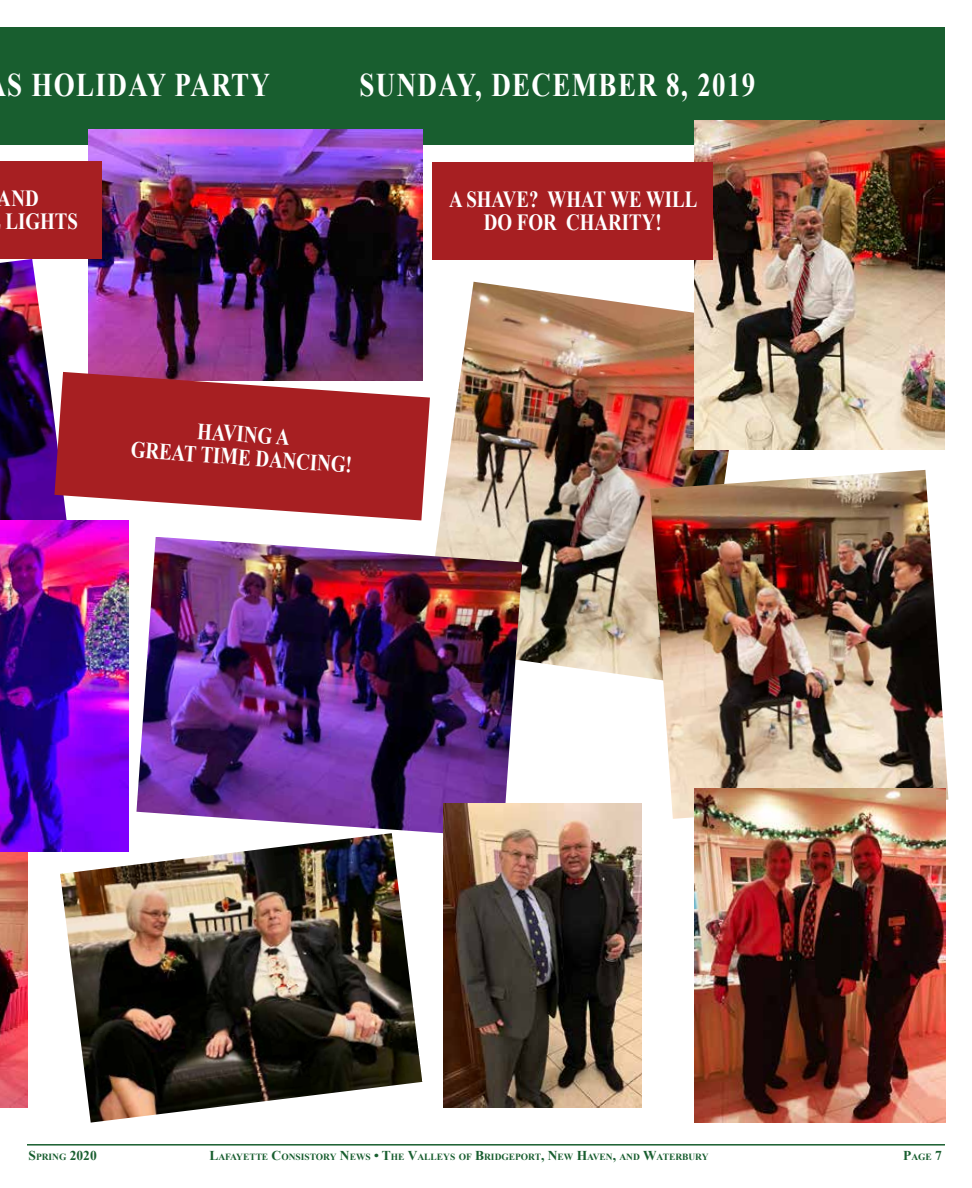
<style>
.page{position:relative;width:972px;height:1188px;background:#fff}
.page>*{position:absolute;margin:0;border:0;box-sizing:border-box;transform-origin:0 0}
.t1{font:700 33px "Times New Roman";letter-spacing:.05em;color:#fff;scale:.82 1}
.t2{font:700 23.1px/23.1px "Times New Roman";color:#fff;text-align:center;scale:.82 1}
.t3{font:700 13.5px "Times New Roman";color:#185e2f}
.t4{font:700 9.45px "Times New Roman";color:#185e2f}
.s1{font-size:9.45px}
.s2{font-size:13.5px}
</style>
<div class="page">
<hr style="left:27px;top:1144px;width:918px;height:2px;background:#185e2f">
<div style="left:0;top:27px;width:945px;height:118px;background:#185e2f"></div>
<img style="left:422px;top:282px;width:325px;height:397px">
<img style="left:650px;top:470px;width:298px;height:349px">
<img style="left:695px;top:121px;width:249px;height:328px">
<div style="left:433px;top:162px;width:280px;height:98px;background:#a71f22"></div>
<img style="left:0;top:851px;width:27px;height:256px">
<img style="left:0;top:259px;width:64px;height:261px">
<img style="left:88px;top:129px;width:334px;height:243px">
<img style="left:136px;top:537px;width:386px;height:297px">
<img style="left:60px;top:833px;width:362px;height:290px">
<img style="left:0;top:520px;width:129px;height:331px">
<img style="left:694px;top:788px;width:251px;height:335px">
<img style="left:443px;top:804px;width:199px;height:303px">
<svg style="left:54px;top:372px;width:376px;height:148px;background:#b03d43"></svg>
<div style="left:0;top:161px;width:101px;height:98px;background:#a71f22"></div>
<h1 class="t1" style="left:7px;top:62px;width:322px">S HOLIDAY PARTY</h1>
<h1 class="t1" style="left:360px;top:62px;width:484px">SUNDAY, DECEMBER 8, 2019</h1>
<h2 class="t2" style="left:6px;top:186px;width:90px;text-align:left;text-indent:-8px">AND<br>LIGHTS</h2>
<h2 class="t2" style="left:133px;top:414px;width:272px;rotate:4deg">HAVING A<br>GREAT TIME DANCING!</h2>
<h2 class="t2" style="left:449px;top:187px;width:304px">A SHAVE? WHAT WE WILL<br>DO FOR CHARITY!</h2>
<h3 class="t3" style="left:28px;top:1146px;width:70px">S<span class="s1">PRING</span> 2020</h3>
<p class="t4" style="left:209px;top:1150px;width:501px"><span class="s2">L</span>AFAYETTE <span class="s2">C</span>ONSISTORY <span class="s2">N</span>EWS <span class="s2">• T</span>HE <span class="s2">V</span>ALLEYS OF <span class="s2">B</span>RIDGEPORT<span class="s2">, N</span>EW <span class="s2">H</span>AVEN<span class="s2">,</span> AND <span class="s2">W</span>ATERBURY</p>
<p class="t4" style="left:903px;top:1150px;width:40px"><span class="s2">P</span>AGE <span class="s2">7</span></p>
</div>
